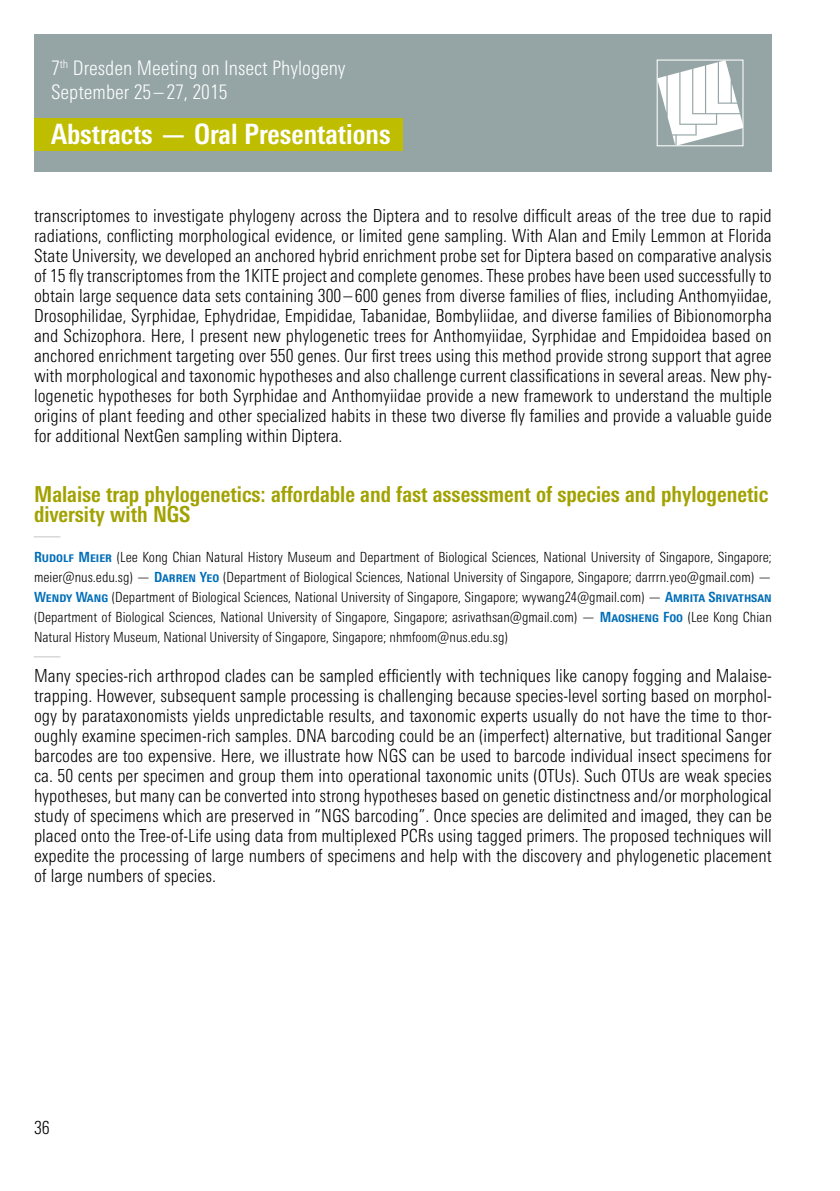
<style>
.page{position:relative;width:840px;height:1191px;background:#fff}
.page>*{position:absolute;margin:0;border:0;box-sizing:border-box;transform-origin:0 0}
.t1{font:700 condensed 28px "Univers Next Pro";color:#fff}
.t2{font:700 condensed 22px/20px "Univers Next Pro";color:#a1a200}
.t3{font:300 condensed 20px/24px "Univers Next Pro";color:#fff}
.t4{font:300 condensed 18px/20px "Univers Next Pro";color:#000;text-align:justify}
.t5{font:300 condensed 18px "Univers Next Pro";color:#bcbcbc;scale:2 1}
.t6{font:300 condensed 14px/20px "Univers Next Pro";color:#000;text-align:justify}
.s1{font-weight:700;color:#006eb8}
</style>
<div class="page">
<div style="left:34px;top:34px;width:737px;height:137px;background:#95a5a5"></div>
<div style="left:34px;top:118px;width:369px;height:32px;background:#bebd00"></div>
<img style="left:658px;top:62px;width:83px;height:82px">
<div style="left:656px;top:60px;width:87px;height:86px;border:1px solid #fff"></div>
<p class="t3" style="left:51px;top:55px;width:296px">7<sup>th</sup> Dresden Meeting on Insect Phylogeny<br>September 25 –27, 2015</p>
<h1 class="t1" style="left:51px;top:117px;width:341px">Abstracts — Oral Presentations</h1>
<p class="t4" style="left:34px;top:206px;width:739px">transcriptomes to investigate phylogeny across the Diptera and to resolve difficult areas of the tree due to rapid radiations, conflicting morphological evidence, or limited gene sampling. With Alan and Emily Lemmon at Florida State University, we developed an anchored hybrid enrichment probe set for Diptera based on comparative analysis of 15 fly transcriptomes from the 1KITE project and complete genomes. These probes have been used successfully to obtain large sequence data sets containing 300–600 genes from diverse families of flies, including Anthomyiidae, Drosophilidae, Syrphidae, Ephydridae, Empididae, Tabanidae, Bombyliidae, and diverse families of Bibionomorpha and Schizophora. Here, I present new phylogenetic trees for Anthomyiidae, Syrphidae and Empidoidea based on anchored enrichment targeting over 550 genes. Our first trees using this method provide strong support that agree with morphological and taxonomic hypotheses and also challenge current classifications in several areas. New phy&shy;logenetic hypotheses for both Syrphidae and Anthomyiidae provide a new framework to understand the multiple origins of plant feeding and other specialized habits in these two diverse fly families and provide a valuable guide for additional NextGen sampling within Diptera.</p>
<p class="t2" style="left:34px;top:484px;width:735px">Malaise trap phylogenetics: affordable and fast assessment of species and phylogenetic diversity with NGS</p>
<p class="t5" style="left:29px;top:525px;width:20px">—</p>
<p class="t6" style="left:34px;top:547px;width:739px"><span class="s1">Rudolf Meier</span> (Lee Kong Chian Natural History Museum and Department of Biological Sciences, National University of Singapore, Singapore; meier@nus.edu.sg) — <span class="s1">Darren Yeo</span> (Department of Biological Sciences, National University of Singapore, Singapore; darrrn.yeo@gmail.com) — <span class="s1">Wendy Wang</span> (Department of Biological Sciences, National University of Singapore, Singapore; wywang24@gmail.com) — <span class="s1">Amrita Srivathsan </span>(Department of Biological Sciences, National University of Singapore, Singapore; asrivathsan@gmail.com) — <span class="s1">Maosheng Foo</span> (Lee Kong Chian Natural History Museum, National University of Singapore, Singapore; nhmfoom@nus.edu.sg)</p>
<p class="t5" style="left:29px;top:645px;width:20px">—</p>
<p class="t4" style="left:34px;top:666px;width:739px">Many species-rich arthropod clades can be sampled efficiently with techniques like canopy fogging and Malaise&shy;trapping. However, subsequent sample processing is challenging because species-level sorting based on morphol&shy;ogy by parataxonomists yields unpredictable results, and taxonomic experts usually do not have the time to thor&shy;oughly examine specimen-rich samples. DNA barcoding could be an (imperfect) alternative, but traditional Sanger barcodes are too expensive. Here, we illustrate how NGS can be used to barcode individual insect specimens for ca. 50 cents per specimen and group them into operational taxonomic units (OTUs). Such OTUs are weak species hypotheses, but many can be converted into strong hypotheses based on genetic distinctness and/or morphological study of specimens which are preserved in “NGS barcoding”. Once species are delimited and imaged, they can be placed onto the Tree-of-Life using data from multiplexed PCRs using tagged primers. The proposed techniques will expedite the processing of large numbers of specimens and help with the discovery and phylogenetic placement of large numbers of species.</p>
<p class="t4" style="left:34px;top:1117px;width:17px">36</p>
</div>
